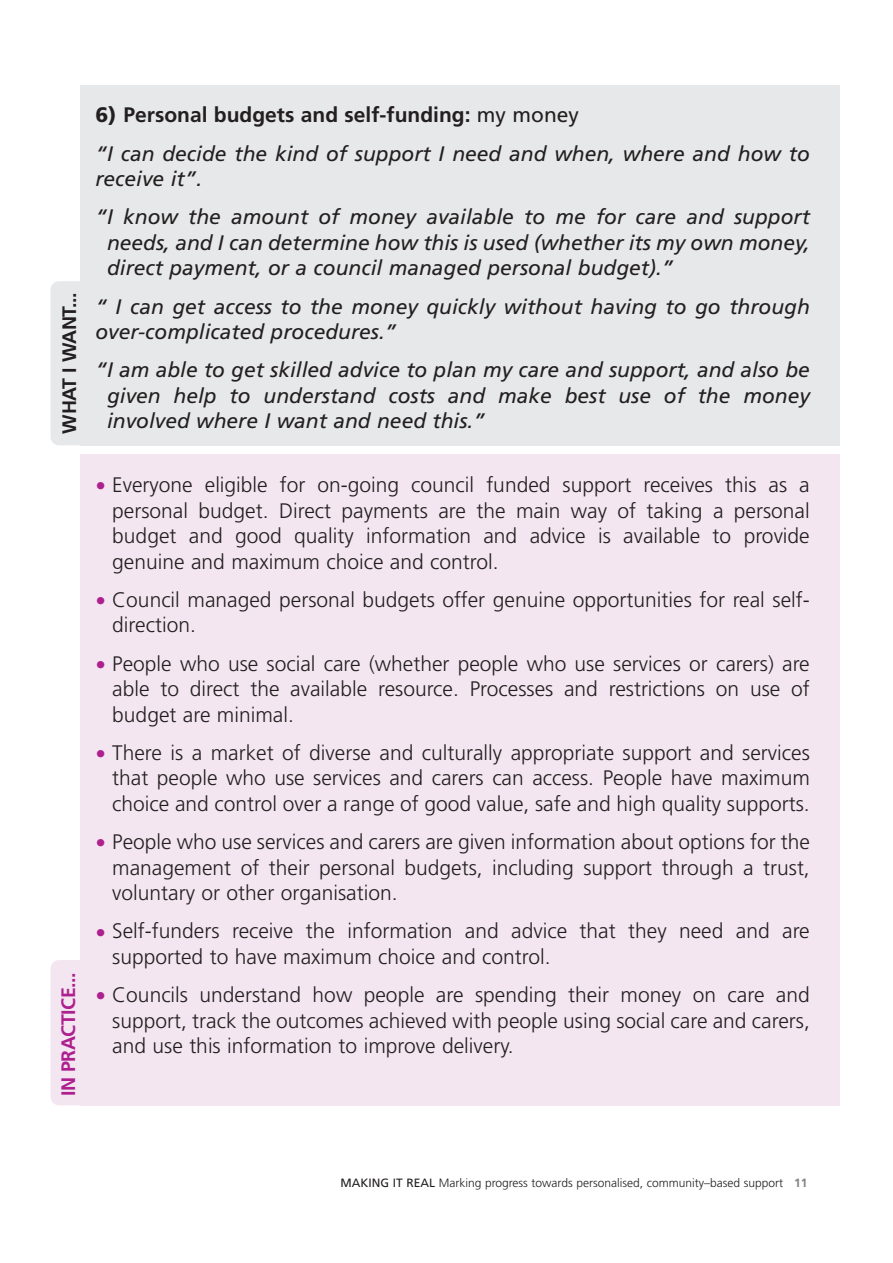
<style>
.page{position:relative;width:893px;height:1263px;background:#fff}
.page>*{position:absolute;margin:0;border:0;box-sizing:border-box;transform-origin:0 0}
.t1{font:300 21px/25.5px "Frutiger";color:#231f20;text-align:justify}
.t2{font:italic 21px/25.5px "Frutiger";color:#231f20}
.t3{font:700 19.5px "Frutiger";letter-spacing:-.02em;color:#ad208e}
.t4{font:700 19.5px "Frutiger";letter-spacing:-.02em;color:#231f20}
.t5{font:300 12px "Frutiger";color:#231f20}
.s1{font-weight:900;font-style:normal}
.s2{font-weight:700;font-style:normal}
.s3{font-style:normal}
.s4{color:#ad208e}
.s5{font-weight:400}
.s6{font-weight:700;color:#808285}
</style>
<div class="page">
<div style="left:51px;top:960px;width:56px;height:145px;background:#f3e6f1;border-radius:9px"></div>
<div style="left:51px;top:281px;width:52px;height:164px;background:#e7e8e9;border-radius:9px"></div>
<div style="left:80px;top:454px;width:760px;height:652px;background:#f3e6f1"></div>
<div style="left:80px;top:85px;width:760px;height:361px;background:#e7e8e9"></div>
<p class="t4" style="left:61px;top:433px;width:142px;rotate:-90deg">WHAT I WANT...</p>
<p class="t3" style="left:60px;top:1096px;width:125px;rotate:-90deg">IN PRACTICE...</p>
<p class="t2" style="left:95px;top:97px;width:716px;line-height:38.2px"><span class="s1">6)</span> <span class="s2">Personal budgets and self-funding:</span> <span class="s3">my money<br></span>“I can decide the kind of support I need and when, where and how to</p>
<p class="t2" style="left:95px;top:161px;width:716px;line-height:38.2px">receive it”.<br>“I know the amount of money available to me for care and support</p>
<p class="t2" style="left:107px;top:231px;width:704px">needs, and I can determine how this is used (whether its my own money, direct payment, or a council managed personal budget).”</p>
<p class="t2" style="left:95px;top:295px;width:716px">“ I can get access to the money quickly without having to go through over-complicated procedures.”</p>
<p class="t2" style="left:107px;top:358px;width:704px;text-align:justify;text-indent:-12px">“I am able to get skilled advice to plan my care and support, and also be given help to understand costs and make best use of the money involved where I want and need this.”</p>
<p class="t1" style="left:112px;top:473px;width:699px;text-indent:-17px"><span class="s4">•</span> Everyone eligible for on-going council funded support receives this as a personal budget. Direct payments are the main way of taking a personal budget and good quality information and advice is available to provide genuine and maximum choice and control.</p>
<p class="t1" style="left:112px;top:588px;width:699px;text-indent:-17px"><span class="s4">•</span> Council managed personal budgets offer genuine opportunities for real self&shy;direction.</p>
<p class="t1" style="left:112px;top:651px;width:699px;text-indent:-17px"><span class="s4">•</span> People who use social care (whether people who use services or carers) are able to direct the available resource. Processes and restrictions on use of budget are minimal.</p>
<p class="t1" style="left:112px;top:741px;width:699px;text-indent:-17px"><span class="s4">•</span> There is a market of diverse and culturally appropriate support and services that people who use services and carers can access. People have maximum choice and control over a range of good value, safe and high quality supports.</p>
<p class="t1" style="left:112px;top:830px;width:699px;text-indent:-17px"><span class="s4">•</span> People who use services and carers are given information about options for the management of their personal budgets, including support through a trust, voluntary or other organisation.</p>
<p class="t1" style="left:112px;top:919px;width:699px;text-indent:-17px"><span class="s4">•</span> Self-funders receive the information and advice that they need and are supported to have maximum choice and control.</p>
<p class="t1" style="left:112px;top:983px;width:699px;text-indent:-17px"><span class="s4">•</span> Councils understand how people are spending their money on care and support, track the outcomes achieved with people using social care and carers, and use this information to improve delivery.</p>
<p class="t5" style="left:340px;top:1178px;width:469px"><span class="s5">MAKING IT REAL</span> Marking progress towards personalised, community–based support <span class="s6">11</span></p>
</div>
